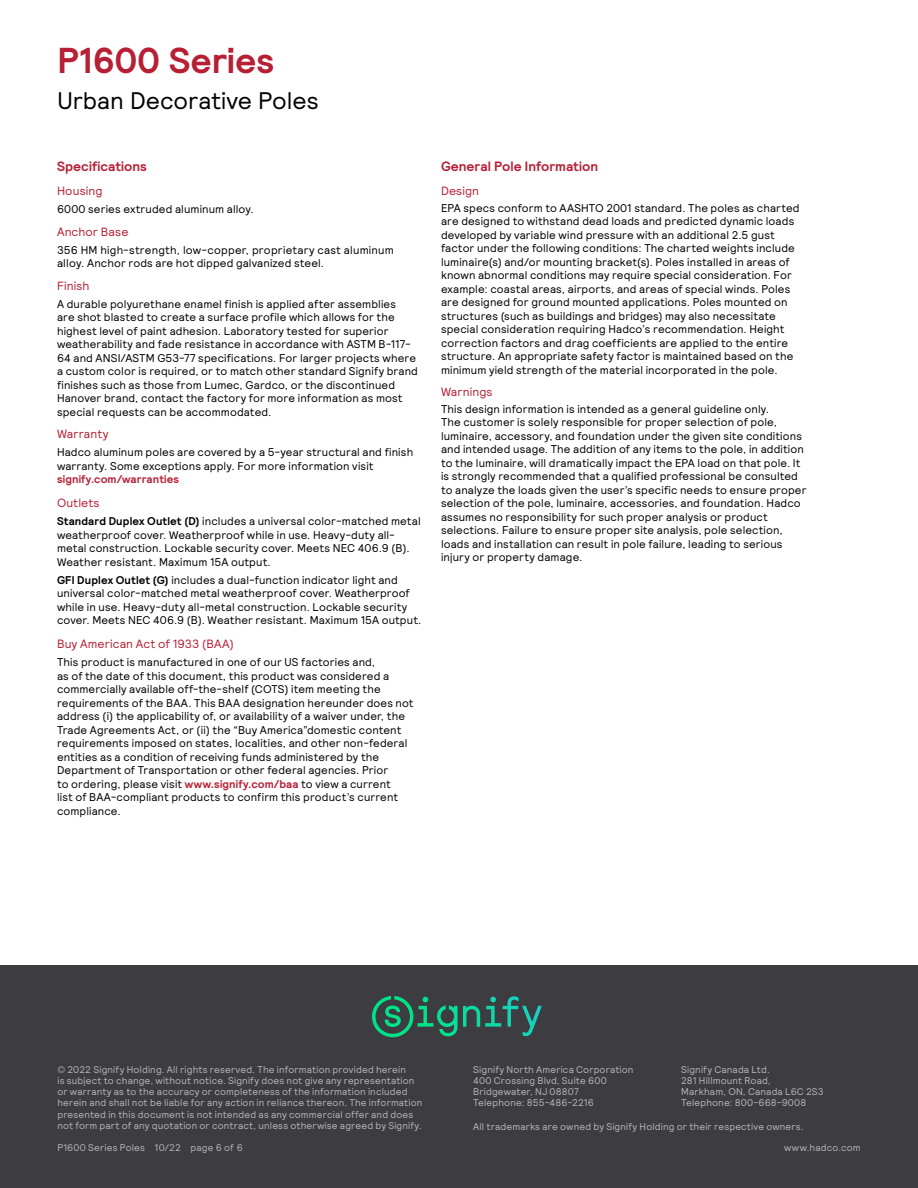
<style>
.page{position:relative;width:918px;height:1188px;background:#fff}
.page>*{position:absolute;margin:0;border:0;box-sizing:border-box;transform-origin:0 0}
.t1{font:700 36px "Signify Relative";letter-spacing:-.005em;color:#b61f34}
.t2{font:24px "Signify Relative";color:#000}
.t3{font:700 13.5px "Signify Relative";letter-spacing:.005em;color:#b61f34}
.t4{font:12px "Signify Relative";letter-spacing:.01em;color:#b61f34}
.t5{font:11.25px/13.5px "Signify Relative";letter-spacing:.01em;color:#000}
.t6{font:700 11.25px "Signify Relative";letter-spacing:.01em;color:#b61f34}
.t7{font:9.75px/11.2px "Signify Relative";letter-spacing:.015em;color:#b4b4b9}
.s1{font-weight:700}
.s2{font-weight:700;color:#b61f34}
</style>
<div class="page">
<div style="left:0;top:965px;width:918px;height:223px;background:#3c3c41"></div>
<svg style="left:372px;top:996px;width:167px;height:41px"></svg>
<h1 class="t1" style="left:57px;top:37px;width:218px">P1600 Series</h1>
<h2 class="t2" style="left:57px;top:85px;width:263px">Urban Decorative Poles</h2>
<p class="t3" style="left:57px;top:158px;width:92px">Specifications</p>
<p class="t4" style="left:57px;top:183px;width:47px">Housing</p>
<p class="t5" style="left:57px;top:202px;width:198px">6000 series extruded aluminum alloy.</p>
<p class="t4" style="left:57px;top:224px;width:73px">Anchor Base</p>
<p class="t5" style="left:57px;top:242px;width:338px">356 HM high-strength, low-copper, proprietary cast aluminum alloy. Anchor rods are hot dipped galvanized steel.</p>
<p class="t4" style="left:57px;top:278px;width:34px">Finish</p>
<p class="t5" style="left:57px;top:296px;width:363px">A durable polyurethane enamel finish is applied after assemblies<br>are shot blasted to create a surface profile which allows for the highest level of paint adhesion. Laboratory tested for superior weatherability and fade resistance in accordance with ASTM B-117- 64 and ANSI/ASTM G53-77 specifications. For larger projects where a custom color is required, or to match other standard Signify brand finishes such as those from Lumec, Gardco, or the discontinued Hanover brand, contact the factory for more information as most special requests can be accommodated.</p>
<p class="t4" style="left:57px;top:426px;width:53px">Warranty</p>
<p class="t5" style="left:57px;top:445px;width:358px">Hadco aluminum poles are covered by a 5-year structural and finish warranty. Some exceptions apply. For more information visit</p>
<p class="t6" style="left:57px;top:472px;width:124px">signify.com/warranties</p>
<p class="t4" style="left:57px;top:495px;width:44px">Outlets</p>
<p class="t5" style="left:57px;top:514px;width:365px"><span class="s1">Standard Duplex Outlet (D)</span> includes a universal color-matched metal weatherproof cover. Weatherproof while in use. Heavy-duty all&shy;metal construction. Lockable security cover. Meets NEC 406.9 (B).<br>Weather resistant. Maximum 15A output.</p>
<p class="t5" style="left:57px;top:572px;width:366px"><span class="s1">GFI Duplex Outlet (G)</span> includes a dual-function indicator light and universal color-matched metal weatherproof cover. Weatherproof while in use. Heavy-duty all-metal construction. Lockable security cover. Meets NEC 406.9 (B). Weather resistant. Maximum 15A output.</p>
<p class="t4" style="left:57px;top:636px;width:178px">Buy American Act of 1933 (BAA)</p>
<p class="t5" style="left:57px;top:655px;width:358px">This product is manufactured in one of our US factories and,<br>as of the date of this document, this product was considered a commercially available off-the-shelf (COTS) item meeting the requirements of the BAA. This BAA designation hereunder does not address (i) the applicability of, or availability of a waiver under, the Trade Agreements Act, or (ii) the “Buy America”domestic content requirements imposed on states, localities, and other non-federal entities as a condition of receiving funds administered by the Department of Transportation or other federal agencies. Prior<br>to ordering, please visit <span class="s2">www.signify.com/baa</span> to view a current<br>list of BAA-compliant products to confirm this product’s current compliance.</p>
<p class="t3" style="left:441px;top:158px;width:159px">General Pole Information</p>
<p class="t4" style="left:441px;top:183px;width:40px">Design</p>
<p class="t5" style="left:441px;top:200px;width:360px">EPA specs conform to AASHTO 2001 standard. The poles as charted are designed to withstand dead loads and predicted dynamic loads developed by variable wind pressure with an additional 2.5 gust factor under the following conditions: The charted weights include luminaire(s) and/or mounting bracket(s). Poles installed in areas of known abnormal conditions may require special consideration. For example: coastal areas, airports, and areas of special winds. Poles are designed for ground mounted applications. Poles mounted on structures (such as buildings and bridges) may also necessitate special consideration requiring Hadco’s recommendation. Height correction factors and drag coefficients are applied to the entire structure. An appropriate safety factor is maintained based on the minimum yield strength of the material incorporated in the pole.</p>
<p class="t4" style="left:441px;top:384px;width:53px">Warnings</p>
<p class="t5" style="left:441px;top:401px;width:367px">This design information is intended as a general guideline only.<br>The customer is solely responsible for proper selection of pole, luminaire, accessory, and foundation under the given site conditions and intended usage. The addition of any items to the pole, in addition to the luminaire, will dramatically impact the EPA load on that pole. It is strongly recommended that a qualified professional be consulted to analyze the loads given the user’s specific needs to ensure proper selection of the pole, luminaire, accessories, and foundation. Hadco assumes no responsibility for such proper analysis or product selections. Failure to ensure proper site analysis, pole selection, loads and installation can result in pole failure, leading to serious injury or property damage.</p>
<p class="t7" style="left:57px;top:1063px;width:367px">© 2022 Signify Holding. All rights reserved. The information provided herein<br>is subject to change, without notice. Signify does not give any representation or warranty as to the accuracy or completeness of the information included herein and shall not be liable for any action in reliance thereon. The information presented in this document is not intended as any commercial offer and does not form part of any quotation or contract, unless otherwise agreed by Signify.</p>
<p class="t7" style="left:57px;top:1141px;width:187px">P1600 Series Poles 10/22 page 6 of 6</p>
<p class="t7" style="left:473px;top:1063px;width:162px">Signify North America Corporation<br>400 Crossing Blvd, Suite 600<br>Bridgewater, NJ 08807<br>Telephone: 855-486-2216</p>
<p class="t7" style="left:681px;top:1063px;width:144px">Signify Canada Ltd.<br>281 Hillmount Road,<br>Markham, ON, Canada L6C 2S3<br>Telephone: 800-668-9008</p>
<p class="t7" style="left:784px;top:1115px;width:78px;line-height:21px;text-indent:-311px">All trademarks are owned by Signify Holding or their respective owners. www.hadco.com</p>
</div>
